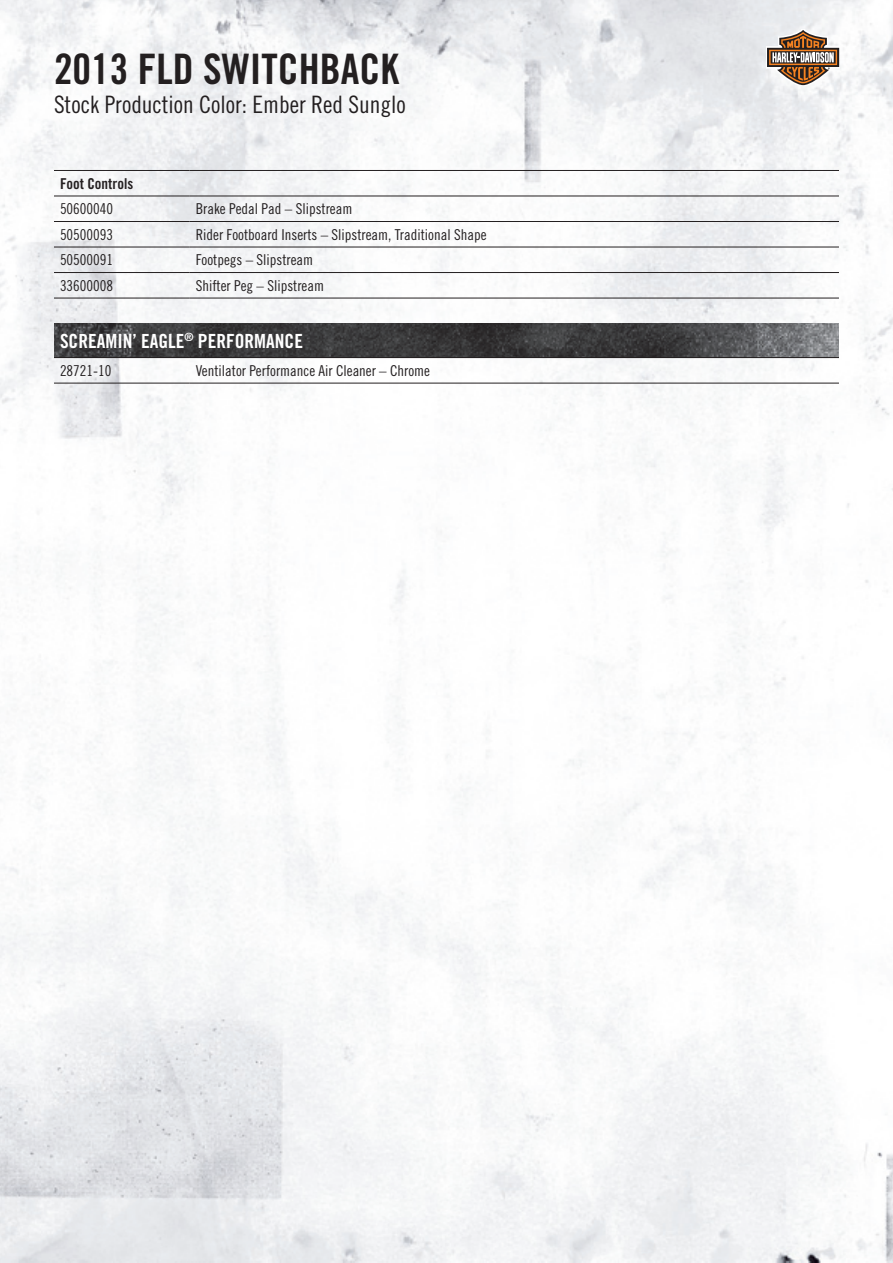
<style>
.page{position:relative;width:893px;height:1263px;background:#fff}
.page>*{position:absolute;margin:0;border:0;box-sizing:border-box;transform-origin:0 0}
.t1{font:42px "Trade Gothic LT Std Bd Cn 20";color:#231f20}
.t2{font:24px "Trade Gothic LT Std Cn 18";color:#231f20}
.t3{font:19.5px "Trade Gothic LT Std Bd Cn 20";color:#fff}
.t4{font:15px "Trade Gothic LT Std Cn 18";color:#231f20}
.t5{font:15px "Trade Gothic LT Std Bd Cn 20";color:#231f20}
</style>
<div class="page">
<img style="left:0;top:0;width:893px;height:1263px">
<svg style="left:767px;top:30px;width:72px;height:56px"></svg>
<img style="left:54px;top:323px;width:785px;height:34px">
<hr style="left:54px;top:170px;width:136px;height:1px;background:#231f20">
<hr style="left:190px;top:170px;width:649px;height:1px;background:#231f20">
<hr style="left:54px;top:196px;width:136px;height:1px;background:#231f20">
<hr style="left:190px;top:196px;width:649px;height:1px;background:#231f20">
<hr style="left:54px;top:221px;width:136px;height:1px;background:#231f20">
<hr style="left:190px;top:221px;width:649px;height:1px;background:#231f20">
<hr style="left:54px;top:247px;width:136px;height:1px;background:#231f20">
<hr style="left:190px;top:247px;width:649px;height:1px;background:#231f20">
<hr style="left:54px;top:272px;width:136px;height:1px;background:#231f20">
<hr style="left:190px;top:272px;width:649px;height:1px;background:#231f20">
<hr style="left:54px;top:298px;width:136px;height:1px;background:#231f20">
<hr style="left:190px;top:298px;width:649px;height:1px;background:#231f20">
<hr style="left:54px;top:357px;width:136px;height:1px;background:#231f20">
<hr style="left:190px;top:357px;width:649px;height:1px;background:#231f20">
<hr style="left:54px;top:383px;width:136px;height:1px;background:#231f20">
<hr style="left:190px;top:383px;width:649px;height:1px;background:#231f20">
<h1 class="t1" style="left:54px;top:44px;width:347px">2013 FLD SWITCHBACK</h1>
<h2 class="t2" style="left:54px;top:90px;width:353px">Stock Production Color: Ember Red Sunglo</h2>
<p class="t5" style="left:60px;top:174px;width:75px">Foot Controls</p>
<p class="t4" style="left:60px;top:200px;width:55px">50600040</p>
<p class="t4" style="left:196px;top:200px;width:158px">Brake Pedal Pad – Slipstream</p>
<p class="t4" style="left:60px;top:225px;width:55px">50500093</p>
<p class="t4" style="left:196px;top:225px;width:292px">Rider Footboard Inserts – Slipstream, Traditional Shape</p>
<p class="t4" style="left:60px;top:251px;width:55px">50500091</p>
<p class="t4" style="left:196px;top:251px;width:119px">Footpegs – Slipstream</p>
<p class="t4" style="left:60px;top:276px;width:55px">33600008</p>
<p class="t4" style="left:196px;top:276px;width:130px">Shifter Peg – Slipstream</p>
<h3 class="t3" style="left:60px;top:329px;width:244px">SCREAMIN’ EAGLE<sup>®</sup> PERFORMANCE</h3>
<p class="t4" style="left:60px;top:361px;width:53px">28721-10</p>
<p class="t4" style="left:196px;top:361px;width:236px">Ventilator Performance Air Cleaner – Chrome</p>
</div>
